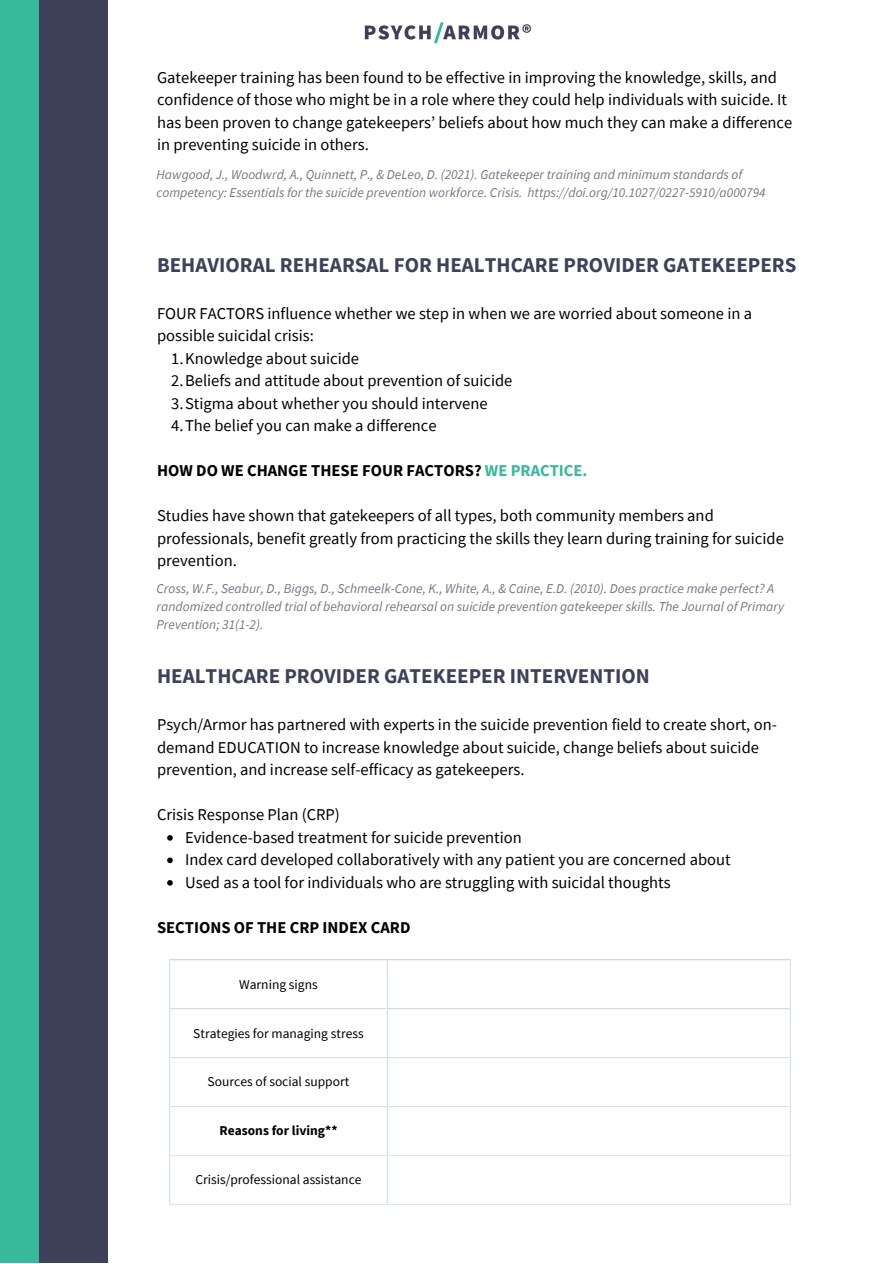
<style>
.page{position:relative;width:893px;height:1264px;background:#fff}
.page>*{position:absolute;margin:0;border:0;box-sizing:border-box;transform-origin:0 0}
.t1{font:700 21px "Source Sans Pro";color:#3e4159}
.t2{font:16.5px/22.5px "Source Sans Pro";color:#000}
.t3{font:700 16.5px "Source Sans Pro";color:#000}
.t4{font:italic 13.5px/18px "Source Sans Pro";color:#757784}
.t5{font:13.5px "Source Sans Pro";color:#000}
.t6{font:700 13.5px "Source Sans Pro";color:#000}
.s1{color:#37b99b}
</style>
<div class="page">
<svg style="left:167px;top:835px;width:6px;height:5px"></svg>
<svg style="left:167px;top:857px;width:6px;height:6px"></svg>
<svg style="left:167px;top:880px;width:6px;height:5px"></svg>
<div style="left:0;top:0;width:39px;height:1262px;background:#37b99b"></div>
<div style="left:39px;top:0;width:69px;height:1262px;background:#3e4159"></div>
<hr style="left:169px;top:960px;width:1px;height:243px;background:#d8eae9">
<hr style="left:386px;top:960px;width:2px;height:243px;background:#d8eae9">
<hr style="left:789px;top:960px;width:1px;height:243px;background:#d8eae9">
<hr style="left:169px;top:959px;width:621px;height:1px;background:#d8eae9">
<hr style="left:169px;top:1008px;width:621px;height:1px;background:#d8eae9">
<hr style="left:169px;top:1057px;width:621px;height:1px;background:#d8eae9">
<hr style="left:169px;top:1106px;width:621px;height:1px;background:#d8eae9">
<hr style="left:169px;top:1154px;width:621px;height:2px;background:#d8eae9">
<hr style="left:169px;top:1203px;width:621px;height:1px;background:#d8eae9">
<img style="left:364px;top:22px;width:168px;height:22px">
<p class="t2" style="left:157px;top:66px;width:636px">Gatekeeper training has been found to be effective in improving the knowledge, skills, and confidence of those who might be in a role where they could help individuals with suicide. It has been proven to change gatekeepers’ beliefs about how much they can make a difference in preventing suicide in others.</p>
<p class="t4" style="left:156px;top:165px;width:610px">Hawgood, J., Woodwrd, A., Quinnett, P., &amp; DeLeo, D. (2021). Gatekeeper training and minimum standards of competency: Essentials for the suicide prevention workforce. Crisis. https://doi.org/10.1027/0227-5910/a000794</p>
<p class="t1" style="left:157px;top:251px;width:641px">BEHAVIORAL REHEARSAL FOR HEALTHCARE PROVIDER GATEKEEPERS</p>
<p class="t2" style="left:157px;top:302px;width:596px">FOUR FACTORS influence whether we step in when we are worried about someone in a possible suicidal crisis:</p>
<p class="t2" style="left:171px;top:347px;width:343px">1.Knowledge about suicide<br>2.Beliefs and attitude about prevention of suicide 3.Stigma about whether you should intervene 4.The belief you can make a difference</p>
<p class="t3" style="left:157px;top:460px;width:432px">HOW DO WE CHANGE THESE FOUR FACTORS? <span class="s1">WE PRACTICE.</span></p>
<p class="t2" style="left:157px;top:504px;width:628px">Studies have shown that gatekeepers of all types, both community members and professionals, benefit greatly from practicing the skills they learn during training for suicide prevention.</p>
<p class="t4" style="left:156px;top:579px;width:629px">Cross, W.F., Seabur, D., Biggs, D., Schmeelk-Cone, K., White, A., &amp; Caine, E.D. (2010). Does practice make perfect? A randomized controlled trial of behavioral rehearsal on suicide prevention gatekeeper skills. The Journal of Primary<br>Prevention; 31(1-2).</p>
<p class="t1" style="left:157px;top:662px;width:494px">HEALTHCARE PROVIDER GATEKEEPER INTERVENTION</p>
<p class="t2" style="left:157px;top:713px;width:621px">Psych/Armor has partnered with experts in the suicide prevention field to create short, on&shy;demand EDUCATION to increase knowledge about suicide, change beliefs about suicide prevention, and increase self-efficacy as gatekeepers.</p>
<p class="t2" style="left:157px;top:803px;width:184px">Crisis Response Plan (CRP)</p>
<p class="t2" style="left:185px;top:825px;width:547px">Evidence-based treatment for suicide prevention<br>Index card developed collaboratively with any patient you are concerned about<br>Used as a tool for individuals who are struggling with suicidal thoughts</p>
<p class="t3" style="left:157px;top:916px;width:255px">SECTIONS OF THE CRP INDEX CARD</p>
<p class="t5" style="left:239px;top:975px;width:80px">Warning signs</p>
<p class="t5" style="left:193px;top:1024px;width:172px">Strategies for managing stress</p>
<p class="t5" style="left:208px;top:1073px;width:143px">Sources of social support</p>
<p class="t6" style="left:219px;top:1121px;width:119px">Reasons for living**</p>
<p class="t5" style="left:195px;top:1170px;width:168px">Crisis/professional assistance</p>
</div>
